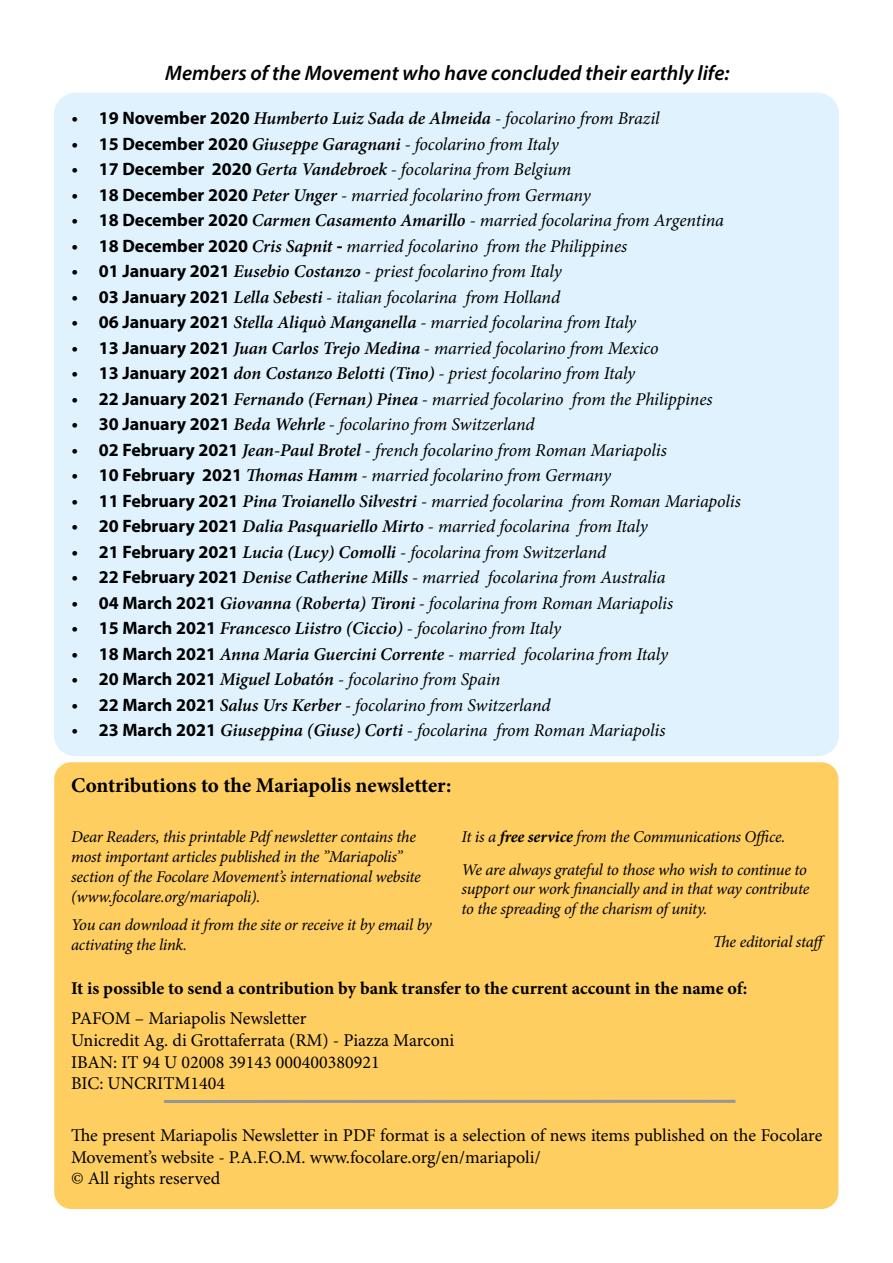
<style>
.page{position:relative;width:893px;height:1263px;background:#fff}
.page>*{position:absolute;margin:0;border:0;box-sizing:border-box;transform-origin:0 0}
.t1{font:italic 600 21px "Myriad Pro";color:#000}
.t2{font:700 21px "Minion Pro";letter-spacing:-.005em;color:#000}
.t3{font:italic 18px "Minion Pro";letter-spacing:-.005em;color:#000}
.t4{font:18px/21.6px "Minion Pro";color:#000}
.t5{font:italic 600 18px "Minion Pro";letter-spacing:-.005em;color:#000}
.t6{font:700 18px "Minion Pro";letter-spacing:-.005em;color:#000}
.t7{font:italic 16.5px/19.8px "Minion Pro";letter-spacing:-.02em;color:#000}
.s1{font-family:"Myriad Pro";font-weight:700;font-style:normal}
.s2{font-weight:400}
.s3{font-weight:600}
.s4{font-weight:700}
</style>
<div class="page">
<div style="left:54px;top:93px;width:785px;height:663px;background:#dff2fd;border-radius:21px"></div>
<div style="left:54px;top:762px;width:784px;height:447px;background:#fece61;border-radius:17px"></div>
<hr style="left:164px;top:1100px;width:571px;height:3px;background:#979696">
<p class="t1" style="left:165px;top:59px;width:566px">Members of the Movement who have concluded their earthly life:</p>
<p class="t5" style="left:72px;top:106px;width:589px"><span class="s1">• 19 November 2020</span> Humberto Luiz Sada de Almeida <span class="s2">- focolarino from Brazil</span></p>
<p class="t3" style="left:72px;top:132px;width:488px"><span class="s1">• 15 December 2020</span> <span class="s3">Giuseppe Garagnani</span> - focolarino from Italy</p>
<p class="t3" style="left:72px;top:157px;width:501px"><span class="s1">• 17 December 2020</span> <span class="s3">Gerta Vandebroek</span> - focolarina from Belgium</p>
<p class="t3" style="left:72px;top:183px;width:520px"><span class="s1">• 18 December 2020</span> <span class="s3">Peter Unger</span> - married focolarino from Germany</p>
<p class="t3" style="left:72px;top:208px;width:654px"><span class="s1">• 18 December 2020</span> <span class="s3">Carmen Casamento Amarillo</span> - married focolarina from Argentina</p>
<p class="t3" style="left:72px;top:234px;width:557px"><span class="s1">• 18 December 2020</span> <span class="s3">Cris Sapnit</span> <span class="s1">-</span> married focolarino from the Philippines</p>
<p class="t3" style="left:72px;top:259px;width:491px"><span class="s1">• 01 January 2021</span> <span class="s3">Eusebio Costanzo</span> - priest focolarino from Italy</p>
<p class="t3" style="left:72px;top:285px;width:490px"><span class="s1">• 03 January 2021</span> <span class="s3">Lella Sebesti</span> - italian focolarina from Holland</p>
<p class="t3" style="left:72px;top:310px;width:566px"><span class="s1">• 06 January 2021</span> <span class="s3">Stella Aliquò Manganella</span> - married focolarina from Italy</p>
<p class="t3" style="left:72px;top:336px;width:588px"><span class="s1">• 13 January 2021</span> <span class="s3">Juan Carlos Trejo Medina</span> - married focolarino from Mexico</p>
<p class="t3" style="left:72px;top:361px;width:565px"><span class="s1">• 13 January 2021</span> <span class="s3">don Costanzo Belotti (Tino)</span> - priest focolarino from Italy</p>
<p class="t3" style="left:72px;top:387px;width:642px"><span class="s1">• 22 January 2021</span> <span class="s3">Fernando (Fernan) Pinea</span> - married focolarino from the Philippines</p>
<p class="t3" style="left:72px;top:412px;width:464px"><span class="s1">• 30 January 2021</span> <span class="s3">Beda Wehrle</span> - focolarino from Switzerland</p>
<p class="t3" style="left:72px;top:438px;width:597px"><span class="s1">• 02 February 2021</span> <span class="s3">Jean-Paul Brotel</span> - french focolarino from Roman Mariapolis</p>
<p class="t3" style="left:72px;top:463px;width:541px"><span class="s1">• 10 February 2021</span> <span class="s3">Thomas Hamm</span> - married focolarino from Germany</p>
<p class="t3" style="left:72px;top:489px;width:671px"><span class="s1">• 11 February 2021</span> <span class="s3">Pina Troianello Silvestri</span> - married focolarina from Roman Mariapolis</p>
<p class="t3" style="left:72px;top:514px;width:577px"><span class="s1">• 20 February 2021</span> <span class="s3">Dalia Pasquariello Mirto</span> - married focolarina from Italy</p>
<p class="t3" style="left:72px;top:540px;width:536px"><span class="s1">• 21 February 2021</span> <span class="s3">Lucia (Lucy) Comolli</span> - focolarina from Switzerland</p>
<p class="t3" style="left:72px;top:565px;width:595px"><span class="s1">• 22 February 2021</span> <span class="s3">Denise Catherine Mills</span> - married focolarina from Australia</p>
<p class="t3" style="left:72px;top:591px;width:603px"><span class="s1">• 04 March 2021</span> <span class="s3">Giovanna (Roberta) Tironi</span> - focolarina from Roman Mariapolis</p>
<p class="t5" style="left:72px;top:616px;width:491px"><span class="s1">• 15 March 2021</span> Francesco Liistro (Ciccio) <span class="s2">- focolarino from Italy</span></p>
<p class="t3" style="left:72px;top:642px;width:598px"><span class="s1">• 18 March 2021</span> <span class="s3">Anna Maria Guercini Corrente</span> - married focolarina from Italy</p>
<p class="t3" style="left:72px;top:667px;width:430px"><span class="s1">• 20 March 2021</span> <span class="s3">Miguel Lobatón</span> - focolarino from Spain</p>
<p class="t3" style="left:72px;top:693px;width:480px"><span class="s1">• 22 March 2021</span> <span class="s3">Salus Urs Kerber</span> - focolarino from Switzerland</p>
<p class="t3" style="left:72px;top:718px;width:595px"><span class="s1">• 23 March 2021</span> <span class="s3">Giuseppina (Giuse) Corti</span> - focolarina from Roman Mariapolis</p>
<p class="t2" style="left:71px;top:771px;width:382px">Contributions to the Mariapolis newsletter:</p>
<p class="t7" style="left:71px;top:827px;width:351px">Dear Readers, this printable Pdf newsletter contains the most important articles published in the ”Mariapolis” section of the Focolare Movement’s international website (www.focolare.org/mariapoli).</p>
<p class="t7" style="left:71px;top:914px;width:362px">You can download it from the site or receive it by email by activating the link.</p>
<p class="t7" style="left:462px;top:820px;width:347px;line-height:32.5px">It is a <span class="s4">free service</span> from the Communications Office.<br>We are always grateful to those who wish to continue to</p>
<p class="t7" style="left:462px;top:879px;width:349px">support our work financially and in that way contribute to the spreading of the charism of unity.</p>
<p class="t7" style="left:713px;top:932px;width:116px">The editorial staff</p>
<p class="t6" style="left:71px;top:976px;width:678px">It is possible to send a contribution by bank transfer to the current account in the name of:</p>
<p class="t4" style="left:71px;top:1008px;width:385px">PAFOM – Mariapolis Newsletter<br>Unicredit Ag. di Grottaferrata (RM) - Piazza Marconi IBAN: IT 94 U 02008 39143 000400380921<br>BIC: UNCRITM1404</p>
<p class="t4" style="left:71px;top:1125px;width:753px">The present Mariapolis Newsletter in PDF format is a selection of news items published on the Focolare<br>Movement’s website - P.A.F.O.M. www.focolare.org/en/mariapoli/<br>© All rights reserved</p>
</div>
